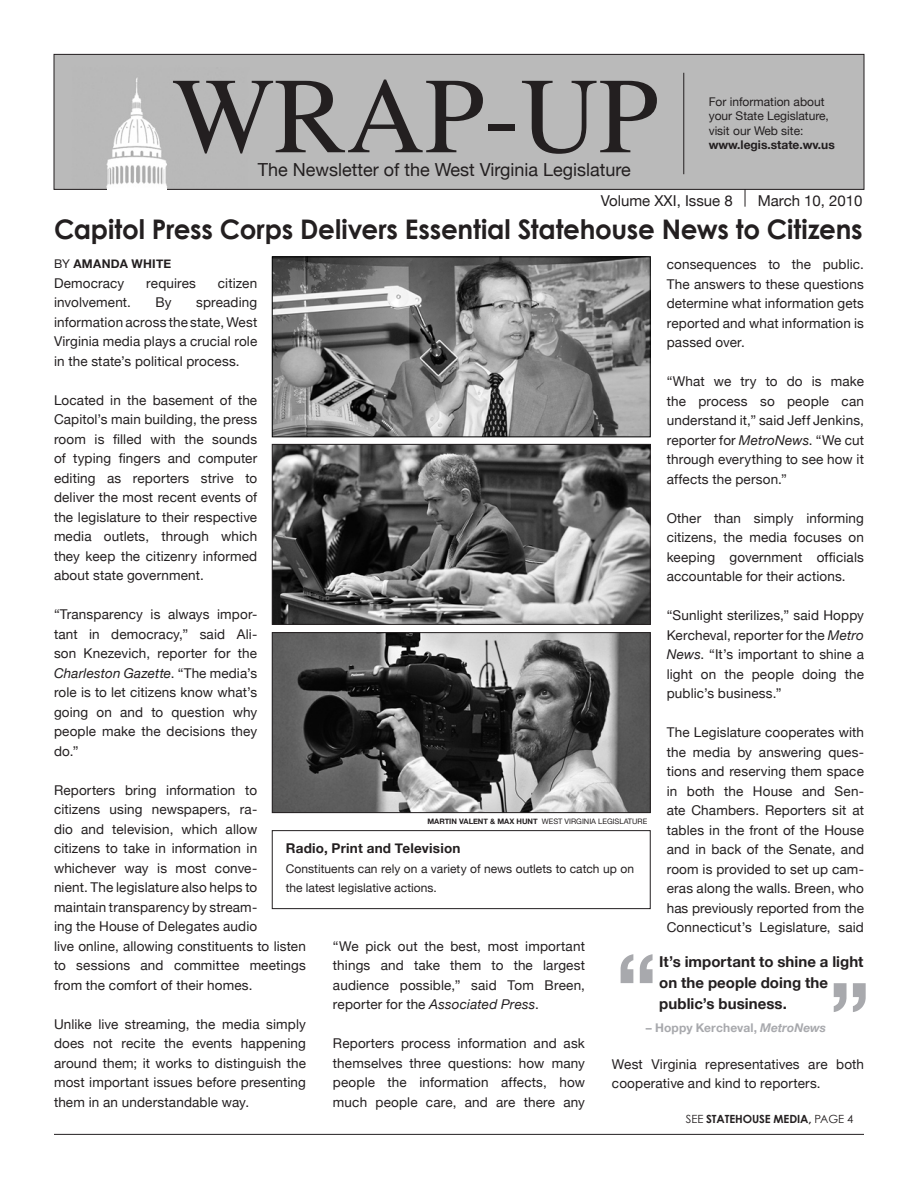
<style>
.page{position:relative;width:918px;height:1188px;background:#fff}
.page>*{position:absolute;margin:0;border:0;box-sizing:border-box;transform-origin:0 0}
.t1{font:108px "Times";color:#231f20}
.t2{font:700 90px "Helvetica Neue";color:#a8a9ad}
.t3{font:700 27px "Century Gothic";letter-spacing:-.01em;color:#231f20}
.t4{font:18px "Helvetica Neue";color:#231f20}
.t5{font:700 15px/21px "Helvetica Neue";letter-spacing:.005em;color:#231f20}
.t6{font:15px "Helvetica Neue";color:#231f20}
.t7{font:13.5px/19.5px "Helvetica Neue";letter-spacing:.01em;color:#231f20;text-align:justify}
.t8{font:700 13.5px "Helvetica Neue";letter-spacing:.015em;color:#231f20}
.t9{font:12px/14.4px "Helvetica Neue";color:#231f20}
.t10{font:700 12px "Helvetica Neue";letter-spacing:.01em;color:#a8a9ad}
.t11{font:700 12px "Helvetica Neue";color:#231f20}
.t12{font:700 12px "Helvetica Neue";letter-spacing:.025em;color:#231f20}
.t13{font:700 11.25px "Century Gothic";letter-spacing:-.01em;color:#231f20}
.t14{font:7.5px "Helvetica Neue";color:#231f20}
.s1{font-weight:400}
.s2{font-style:italic}
.s3{font-weight:700}
</style>
<div class="page">
<div style="left:56px;top:56px;width:806px;height:132px;background:#bababa"></div>
<div style="left:54px;top:54px;width:810px;height:136px;border:1px solid #231f20"></div>
<hr style="left:683px;top:73px;width:1px;height:101px;background:#231f20">
<hr style="left:107px;top:188px;width:60px;height:2px;background:#fff">
<svg style="left:745px;top:189px;width:1px;height:18px"></svg>
<hr style="left:54px;top:1134px;width:810px;height:1px;background:#231f20">
<div style="left:272px;top:830px;width:379px;height:79px;border:1px solid #231f20"></div>
<img style="left:274px;top:446px;width:375px;height:177px">
<div style="left:272px;top:444px;width:379px;height:181px;border:1px solid #231f20"></div>
<img style="left:274px;top:634px;width:375px;height:177px">
<div style="left:272px;top:632px;width:379px;height:181px;border:1px solid #231f20"></div>
<img style="left:274px;top:258px;width:375px;height:177px">
<div style="left:272px;top:256px;width:379px;height:181px;border:1px solid #000"></div>
<h1 class="t1" style="left:172px;top:15px;width:488px">WRAP-UP</h1>
<h3 class="t4" style="left:258px;top:159px;width:374px">The Newsletter of the West Virginia Legislature</h3>
<p class="t9" style="left:709px;top:94px;width:122px">For information about your State Legislature, visit our Web site:</p>
<p class="t11" style="left:709px;top:137px;width:128px">www.legis.state.wv.us</p>
<p class="t6" style="left:601px;top:191px;width:133px">Volume XXI, Issue 8</p>
<p class="t6" style="left:758px;top:191px;width:106px">March 10, 2010</p>
<h3 class="t3" style="left:54px;top:213px;width:810px">Capitol Press Corps Delivers Essential Statehouse News to Citizens</h3>
<p class="t12" style="left:54px;top:256px;width:119px"><span class="s1">BY</span> AMANDA WHITE</p>
<p class="t7" style="left:54px;top:273px;width:72px">Democracy</p>
<p class="t7" style="left:146px;top:273px;width:51px">requires</p>
<p class="t7" style="left:218px;top:273px;width:41px">citizen</p>
<p class="t7" style="left:54px;top:292px;width:79px">involvement.</p>
<p class="t7" style="left:156px;top:292px;width:18px">By</p>
<p class="t7" style="left:667px;top:255px;width:199px">consequences to the public.<br>The answers to these questions determine what information gets reported and what information is passed over.</p>
<p class="t7" style="left:667px;top:372px;width:199px">“What we try to do is make the process so people can understand it,” said Jeff Jenkins, reporter for <span class="s2">MetroNews</span>. “We cut through everything to see how it affects the person.”</p>
<p class="t7" style="left:667px;top:508px;width:199px">Other than simply informing citizens, the media focuses on keeping government officials accountable for their actions.</p>
<p class="t7" style="left:667px;top:606px;width:199px">“Sunlight sterilizes,” said Hoppy Kercheval, reporter for the <span class="s2">Metro News</span>. “It’s important to shine a light on the people doing the public’s business.”</p>
<p class="t7" style="left:667px;top:723px;width:199px">The Legislature cooperates with the media by answering ques&shy;tions and reserving them space in both the House and Sen&shy;ate Chambers. Reporters sit at tables in the front of the House and in back of the Senate, and room is provided to set up cam&shy;eras along the walls. Breen, who has previously reported from the Connecticut’s Legislature, said</p>
<p class="t7" style="left:54px;top:292px;width:205px;text-indent:142px">spreading information across the state, West Virginia media plays a crucial role in the state’s political process.</p>
<p class="t7" style="left:54px;top:390px;width:205px">Located in the basement of the Capitol’s main building, the press room is filled with the sounds of typing fingers and computer editing as reporters strive to deliver the most recent events of the legislature to their respective media outlets, through which they keep the citizenry informed about state government.</p>
<p class="t7" style="left:54px;top:604px;width:205px">“Transparency is always impor&shy;tant in democracy,” said Ali&shy;son Knezevich, reporter for the <span class="s2">Charleston Gazette</span>. “The media’s role is to let citizens know what’s going on and to question why people make the decisions they do.”</p>
<p class="t7" style="left:54px;top:780px;width:253px;text-align:left">Reporters bring information to citizens using newspapers, ra-<br>dio and television, which allow citizens to take in information in whichever way is most conve-<br>nient. The legislature also helps to maintain transparency by stream-<br>ing the House of Delegates audio<br>live online, allowing constituents to listen to sessions and committee meetings from the comfort of their homes.</p>
<p class="t7" style="left:54px;top:1014px;width:254px">Unlike live streaming, the media simply does not recite the events happening around them; it works to distinguish the most important issues before presenting them in an understandable way.</p>
<p class="t14" style="left:428px;top:817px;width:221px"><span class="s3">MARTIN VALENT &amp; MAX HUNT</span> WEST VIRGINIA LEGISLATURE</p>
<p class="t8" style="left:286px;top:840px;width:176px">Radio, Print and Television</p>
<p class="t9" style="left:286px;top:859px;width:350px;line-height:19.5px">Constituents can rely on a variety of news outlets to catch up on the latest legislative actions.</p>
<p class="t7" style="left:333px;top:936px;width:253px">“We pick out the best, most important things and take them to the largest audience possible,” said Tom Breen, reporter for the <span class="s2">Associated Press</span>.</p>
<p class="t7" style="left:333px;top:1034px;width:254px">Reporters process information and ask themselves three questions: how many people the information affects, how much people care, and are there any</p>
<h2 class="t2" style="left:616px;top:931px;width:43px">“</h2>
<p class="t5" style="left:659px;top:951px;width:206px">It’s important to shine a light on the people doing the</p>
<h2 class="t2" style="left:829px;top:960px;width:43px">”</h2>
<p class="t5" style="left:659px;top:993px;width:129px">public’s business.</p>
<p class="t10" style="left:646px;top:1020px;width:182px">– Hoppy Kercheval, <span class="s2">MetroNews</span></p>
<p class="t7" style="left:612px;top:1054px;width:253px">West Virginia representatives are both cooperative and kind to reporters.</p>
<p class="t13" style="left:686px;top:1112px;width:169px"><span class="s1">SEE</span> STATEHOUSE MEDIA, <span class="s1">PAGE 4</span></p>
</div>
